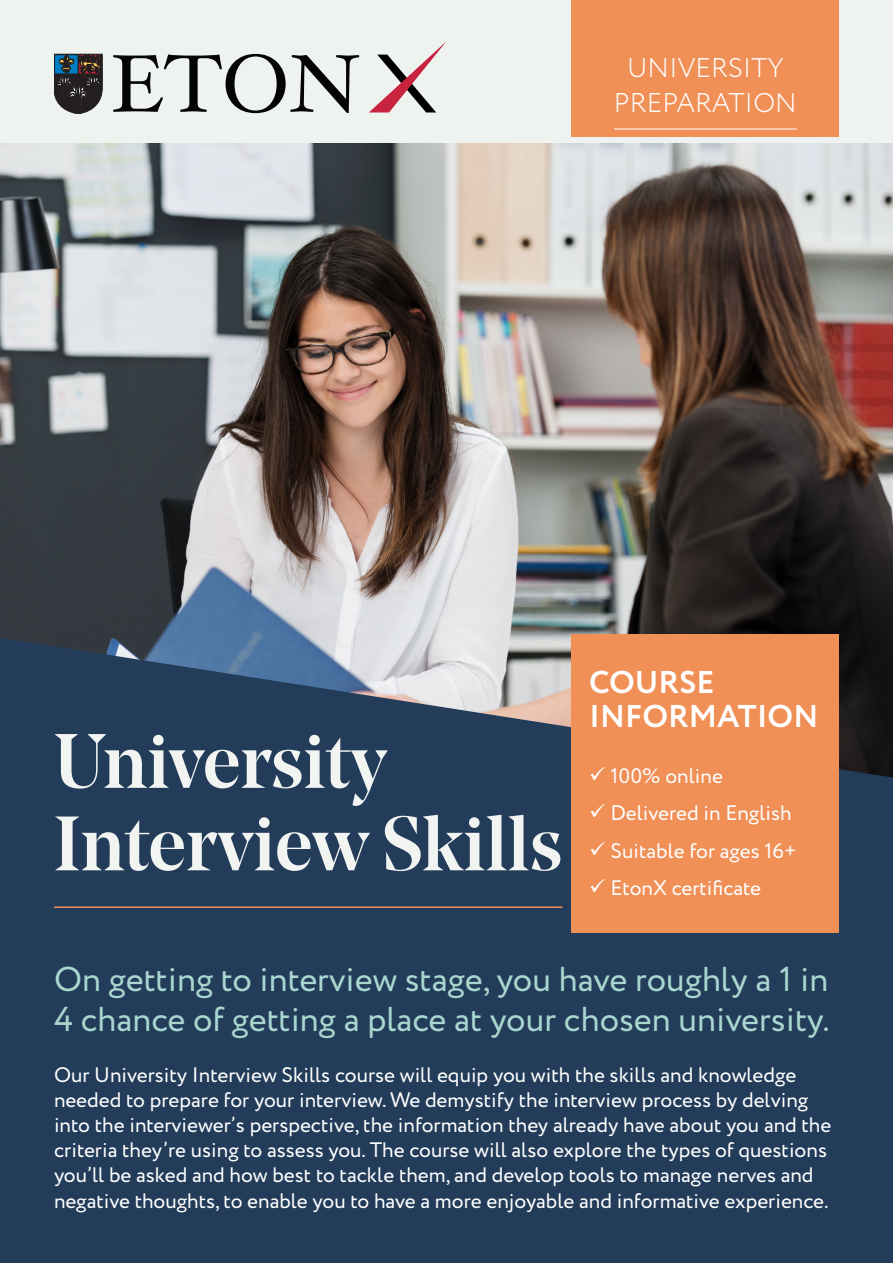
<style>
.page{position:relative;width:893px;height:1263px;background:#fff}
.page>*{position:absolute;margin:0;border:0;box-sizing:border-box;transform-origin:0 0}
.Course_Title{font:500 76.5px/82.5px "Noe Display";letter-spacing:-.005em;color:#f1f4f1}
.Opening_Paragraph{font:34.5px/40.2px "Circe";color:#a9d6cf}
.Course_Information_T{font:700 31.5px/34.5px "Circe";color:#fff}
.Course_Group{font:300 27px/34.5px "Circe";color:#fff;text-align:center}
.Introduction{font:21px/25.2px "Circe";color:#fff}
.Course_Information_L{font:21px "Circe";color:#fff}
</style>
<div class="page">
<img style="left:0;top:142px;width:893px;height:496px">
<div style="left:0;top:638px;width:893px;height:625px;background:#223c59"></div>
<div style="left:0;top:0;width:893px;height:142px;background:#eff3f0"></div>
<div style="left:571px;top:0;width:268px;height:136px;background:#f08f56"></div>
<div style="left:571px;top:634px;width:268px;height:298px;background:#f08f56"></div>
<hr style="left:54px;top:906px;width:508px;height:2px;background:#f08f56">
<hr style="left:614px;top:129px;width:183px;height:1px;background:#fff">
<svg style="left:54px;top:54px;width:48px;height:60px;background:#3d4146"></svg>
<svg style="left:113px;top:54px;width:246px;height:59px"></svg>
<svg style="left:369px;top:42px;width:77px;height:70px"></svg>
<p class="Course_Group" style="left:614px;top:51px;width:184px">UNIVERSITY<br>PREPARATION</p>
<p class="Course_Title" style="left:54px;top:718px;width:510px">University<br>Interview Skills</p>
<p class="Course_Information_T" style="left:589px;top:666px;width:231px">COURSE<br>INFORMATION</p>
<p class="Course_Information_L" style="left:589px;top:762px;width:135px">✓ 100% online</p>
<p class="Course_Information_L" style="left:589px;top:799px;width:204px">✓ Delivered in English</p>
<p class="Course_Information_L" style="left:589px;top:837px;width:209px">✓ Suitable for ages 16+</p>
<p class="Course_Information_L" style="left:589px;top:874px;width:173px">✓ EtonX certificate</p>
<p class="Opening_Paragraph" style="left:54px;top:960px;width:777px">On getting to interview stage, you have roughly a 1 in<br>4 chance of getting a place at your chosen university.</p>
<p class="Introduction" style="left:54px;top:1063px;width:779px">Our University Interview Skills course will equip you with the skills and knowledge needed to prepare for your interview. We demystify the interview process by delving into the interviewer’s perspective, the information they already have about you and the criteria they’re using to assess you. The course will also explore the types of questions you’ll be asked and how best to tackle them, and develop tools to manage nerves and negative thoughts, to enable you to have a more enjoyable and informative experience.</p>
</div>
